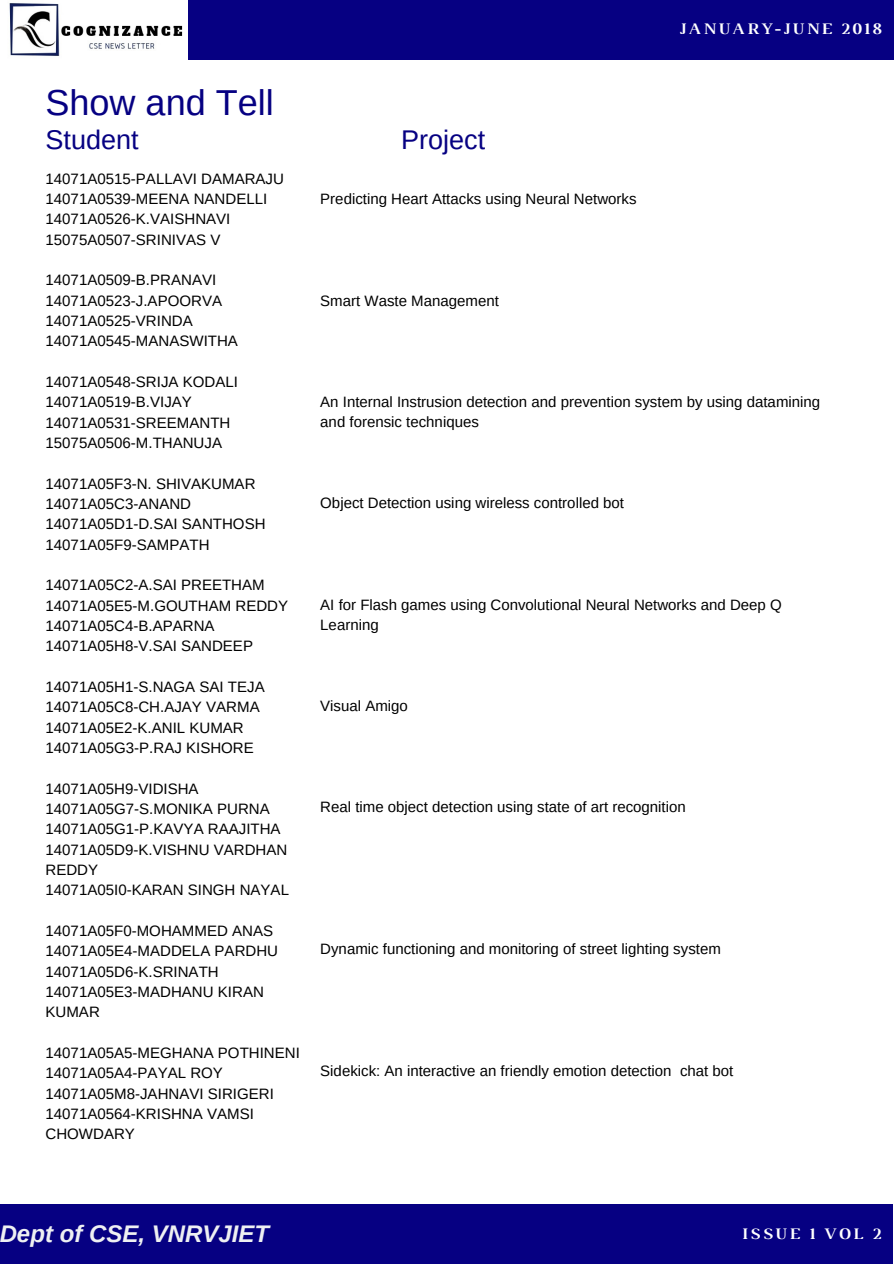
<style>
.page{position:relative;width:894px;height:1264px;background:#fff}
.page>*{position:absolute;margin:0;border:0;box-sizing:border-box;transform-origin:0 0}
.t1{font:36px "Arimo";color:#060082}
.t2{font:27px "Arimo";color:#060082}
.t3{font:italic 700 24px "Arimo";color:#eef0f2}
.t4{font:700 16.5px "Luthier";letter-spacing:.14em;color:#fff}
.t5{font:15px/20.2px "Arimo";color:#000}
</style>
<div class="page">
<div style="left:1px;top:0;width:892px;height:59px;background:#060082"></div>
<div style="left:1px;top:1204px;width:892px;height:59px;background:#060082"></div>
<img style="left:1px;top:0;width:186px;height:59px">
<h1 class="t1" style="left:45px;top:83px;width:230px">Show and Tell</h1>
<p class="t4" style="left:678px;top:22px;width:204px">JANUARY-JUNE 2018</p>
<h2 class="t2" style="left:45px;top:125px;width:95px">Student</h2>
<h2 class="t2" style="left:401px;top:125px;width:86px">Project</h2>
<p class="t5" style="left:320px;top:189px;width:317px">Predicting Heart Attacks using Neural Networks</p>
<p class="t5" style="left:45px;top:168px;width:240px">14071A0515-PALLAVI DAMARAJU<br>14071A0539-MEENA NANDELLI<br>14071A0526-K.VAISHNAVI<br>15075A0507-SRINIVAS V</p>
<p class="t5" style="left:45px;top:270px;width:194px">14071A0509-B.PRANAVI<br>14071A0523-J.APOORVA<br>14071A0525-VRINDA<br>14071A0545-MANASWITHA</p>
<p class="t5" style="left:45px;top:372px;width:194px">14071A0548-SRIJA KODALI<br>14071A0519-B.VIJAY<br>14071A0531-SREEMANTH<br>15075A0506-M.THANUJA</p>
<p class="t5" style="left:45px;top:473px;width:221px">14071A05F3-N. SHIVAKUMAR<br>14071A05C3-ANAND<br>14071A05D1-D.SAI SANTHOSH<br>14071A05F9-SAMPATH</p>
<p class="t5" style="left:45px;top:575px;width:244px">14071A05C2-A.SAI PREETHAM<br>14071A05E5-M.GOUTHAM REDDY<br>14071A05C4-B.APARNA<br>14071A05H8-V.SAI SANDEEP</p>
<p class="t5" style="left:45px;top:676px;width:221px">14071A05H1-S.NAGA SAI TEJA<br>14071A05C8-CH.AJAY VARMA<br>14071A05E2-K.ANIL KUMAR<br>14071A05G3-P.RAJ KISHORE</p>
<p class="t5" style="left:45px;top:778px;width:245px">14071A05H9-VIDISHA<br>14071A05G7-S.MONIKA PURNA<br>14071A05G1-P.KAVYA RAAJITHA<br>14071A05D9-K.VISHNU VARDHAN<br>REDDY<br>14071A05I0-KARAN SINGH NAYAL</p>
<p class="t5" style="left:45px;top:920px;width:234px">14071A05F0-MOHAMMED ANAS<br>14071A05E4-MADDELA PARDHU<br>14071A05D6-K.SRINATH<br>14071A05E3-MADHANU KIRAN<br>KUMAR</p>
<p class="t5" style="left:45px;top:1042px;width:256px">14071A05A5-MEGHANA POTHINENI<br>14071A05A4-PAYAL ROY<br>14071A05M8-JAHNAVI SIRIGERI<br>14071A0564-KRISHNA VAMSI<br>CHOWDARY</p>
<p class="t5" style="left:320px;top:290px;width:180px">Smart Waste Management</p>
<p class="t5" style="left:320px;top:392px;width:501px">An Internal Instrusion detection and prevention system by using datamining and forensic techniques</p>
<p class="t5" style="left:320px;top:493px;width:305px">Object Detection using wireless controlled bot</p>
<p class="t5" style="left:320px;top:594px;width:463px">AI for Flash games using Convolutional Neural Networks and Deep Q<br>Learning</p>
<p class="t5" style="left:320px;top:695px;width:89px">Visual Amigo</p>
<p class="t5" style="left:320px;top:797px;width:367px">Real time object detection using state of art recognition</p>
<p class="t5" style="left:320px;top:939px;width:402px">Dynamic functioning and monitoring of street lighting system</p>
<p class="t5" style="left:320px;top:1060px;width:414px">Sidekick: An interactive an friendly emotion detection chat bot</p>
<h3 class="t3" style="left:0;top:1220px;width:271px">Dept of CSE, VNRVJIET</h3>
<p class="t4" style="left:741px;top:1227px;width:141px">ISSUE 1 VOL 2</p>
</div>
